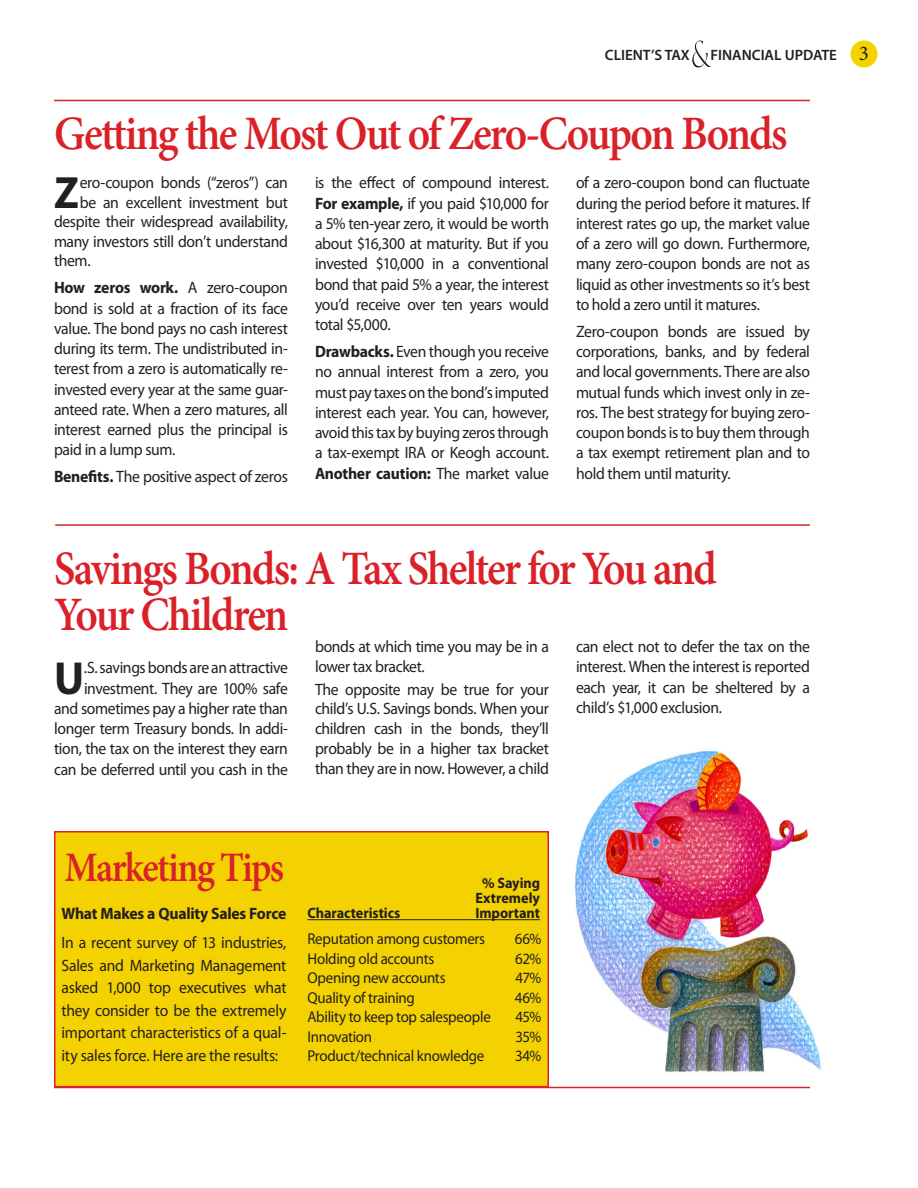
<style>
.page{position:relative;width:918px;height:1188px;background:#fff}
.page>*{position:absolute;margin:0;border:0;box-sizing:border-box;transform-origin:0 0}
.Head_1B{font:600 48px/46.5px "Minion Pro";letter-spacing:-.04em;color:#da2128;scale:.9 1}
.Body_1b{font:700 46.5px "Myriad Pro";color:#231f20;scale:.95 1}
.Body_1b_Initial_Cap{font:700 45.45px "Myriad Pro";color:#231f20;scale:.95 1}
.Head_1B-2{font:600 42px "Minion Pro";letter-spacing:-.045em;color:#da2128;scale:.9 1}
.Page_Number{font:21px "Minion Pro";color:#231f20}
.Body_1b-2{font:16.5px/20.2px "Myriad Pro";letter-spacing:-.025em;color:#231f20;text-align:justify;scale:.95 1}
.Body_1b_Initial_Cap-2{font:16.5px "Myriad Pro";letter-spacing:-.025em;color:#231f20;scale:.95 1}
.Body_1b-3{font:700 16.5px "Myriad Pro";letter-spacing:-.02em;color:#231f20;scale:.95 1}
.Body_1b-4{font:15.75px "Myriad Pro";letter-spacing:-.02em;color:#231f20;scale:.95 1}
.Body_1b-5{font:700 15px/15px "Myriad Pro";letter-spacing:-.005em;color:#231f20;text-align:center;scale:.95 1}
.CTFU_Page_Header{font:600 15px "Myriad Pro";color:#231f20}
.s1{font-weight:700}
</style>
<div class="page">
<div style="left:850px;top:40px;width:28px;height:28px;background:#f4d202;border-radius:50%"></div>
<svg style="left:692px;top:40px;width:20px;height:28px"></svg>
<hr style="left:54px;top:100px;width:756px;height:1px;background:#da2128">
<hr style="left:54px;top:1087px;width:756px;height:1px;background:#da2128">
<div style="left:54px;top:831px;width:496px;height:256px;background:#f4d202"></div>
<hr style="left:55px;top:524px;width:755px;height:2px;background:#da2128">
<img style="left:575px;top:749px;width:247px;height:324px">
<hr style="left:308px;top:919px;width:232px;height:1px;background:#231f20">
<p class="CTFU_Page_Header" style="left:605px;top:45px;width:86px">CLIENT’S TAX</p>
<p class="CTFU_Page_Header" style="left:710px;top:45px;width:128px">FINANCIAL UPDATE</p>
<p class="Page_Number" style="left:859px;top:39px;width:12px">3</p>
<p class="Head_1B" style="left:54px;top:110px;width:816px">Getting the Most Out of Zero-Coupon Bonds</p>
<p class="Body_1b_Initial_Cap" style="left:54px;top:163px;width:28px">Z</p>
<p class="Body_1b_Initial_Cap-2" style="left:80px;top:173px;width:221px">ero-coupon bonds (“zeros”) can</p>
<p class="Body_1b_Initial_Cap-2" style="left:80px;top:192px;width:221px">be an excellent investment but</p>
<p class="Body_1b_Initial_Cap-2" style="left:54px;top:212px;width:248px">despite their widespread availability,</p>
<p class="Body_1b_Initial_Cap-2" style="left:54px;top:231px;width:248px">many investors still don’t understand</p>
<p class="Body_1b_Initial_Cap-2" style="left:54px;top:251px;width:40px">them.</p>
<p class="Body_1b-2" style="left:54px;top:278px;width:248px"><span class="s1">How zeros work.</span> A zero-coupon bond is sold at a fraction of its face value. The bond pays no cash interest during its term. The undistributed in&shy;terest from a zero is automatically re&shy;invested every year at the same guar&shy;anteed rate. When a zero matures, all interest earned plus the principal is paid in a lump sum.</p>
<p class="Body_1b-2" style="left:54px;top:467px;width:248px"><span class="s1">Benefits.</span> The positive aspect of zeros</p>
<p class="Body_1b-2" style="left:315px;top:173px;width:248px">is the effect of compound interest.<br><span class="s1">For example,</span> if you paid $10,000 for a 5% ten-year zero, it would be worth about $16,300 at maturity. But if you invested $10,000 in a conventional bond that paid 5% a year, the interest you’d receive over ten years would total $5,000.</p>
<p class="Body_1b-2" style="left:315px;top:341px;width:248px"><span class="s1">Drawbacks.</span> Even though you receive no annual interest from a zero, you must pay taxes on the bond’s imputed interest each year. You can, however, avoid this tax by buying zeros through a tax-exempt IRA or Keogh account.<br><span class="s1">Another caution:</span> The market value</p>
<p class="Body_1b-2" style="left:576px;top:173px;width:248px">of a zero-coupon bond can fluctuate during the period before it matures. If interest rates go up, the market value of a zero will go down. Furthermore, many zero-coupon bonds are not as liquid as other investments so it’s best to hold a zero until it matures.</p>
<p class="Body_1b-2" style="left:576px;top:321px;width:248px">Zero-coupon bonds are issued by corporations, banks, and by federal and local governments. There are also mutual funds which invest only in ze&shy;ros. The best strategy for buying zero&shy;coupon bonds is to buy them through a tax exempt retirement plan and to hold them until maturity.</p>
<p class="Head_1B" style="left:54px;top:545px;width:738px">Savings Bonds: A Tax Shelter for You and<br>Your Children</p>
<p class="Body_1b-2" style="left:54px;top:658px;width:248px;text-align:right">.S. savings bonds are an attractive investment. They are 100% safe<br>and sometimes pay a higher rate than longer term Treasury bonds. In addi&shy;tion, the tax on the interest they earn can be deferred until you cash in the</p>
<p class="Body_1b" style="left:54px;top:648px;width:33px">U</p>
<p class="Body_1b-2" style="left:315px;top:637px;width:248px;line-height:19.5px">bonds at which time you may be in a lower tax bracket.</p>
<p class="Body_1b-2" style="left:315px;top:679px;width:248px;line-height:19.8px">The opposite may be true for your child’s U.S. Savings bonds. When your children cash in the bonds, they’ll probably be in a higher tax bracket than they are in now. However, a child</p>
<p class="Body_1b-2" style="left:576px;top:636px;width:248px">can elect not to defer the tax on the interest. When the interest is reported each year, it can be sheltered by a child’s $1,000 exclusion.</p>
<p class="Head_1B-2" style="left:64px;top:839px;width:245px">Marketing Tips</p>
<p class="Body_1b-3" style="left:62px;top:902px;width:238px">What Makes a Quality Sales Force</p>
<p class="Body_1b-2" style="left:62px;top:931px;width:238px;line-height:22.5px">In a recent survey of 13 industries, Sales and Marketing Management asked 1,000 top executives what they consider to be the extremely important characteristics of a qual&shy;ity sales force. Here are the results:</p>
<p class="Body_1b-5" style="left:475px;top:875px;width:70px">% Saying<br>Extremely</p>
<p class="Body_1b-5" style="left:308px;top:905px;width:99px">Characteristics</p>
<p class="Body_1b-5" style="left:475px;top:905px;width:70px">Important</p>
<p class="Body_1b-4" style="left:308px;top:929px;width:189px">Reputation among customers</p>
<p class="Body_1b-4" style="left:515px;top:929px;width:29px">66%</p>
<p class="Body_1b-4" style="left:308px;top:949px;width:135px">Holding old accounts</p>
<p class="Body_1b-4" style="left:515px;top:949px;width:29px">62%</p>
<p class="Body_1b-4" style="left:308px;top:968px;width:147px">Opening new accounts</p>
<p class="Body_1b-4" style="left:516px;top:968px;width:29px">47%</p>
<p class="Body_1b-4" style="left:308px;top:988px;width:115px">Quality of training</p>
<p class="Body_1b-4" style="left:515px;top:988px;width:30px">46%</p>
<p class="Body_1b-4" style="left:308px;top:1007px;width:195px">Ability to keep top salespeople</p>
<p class="Body_1b-4" style="left:516px;top:1007px;width:29px">45%</p>
<p class="Body_1b-4" style="left:308px;top:1027px;width:70px">Innovation</p>
<p class="Body_1b-4" style="left:516px;top:1027px;width:29px">35%</p>
<p class="Body_1b-4" style="left:308px;top:1046px;width:188px">Product/technical knowledge</p>
<p class="Body_1b-4" style="left:515px;top:1046px;width:29px">34%</p>
</div>
